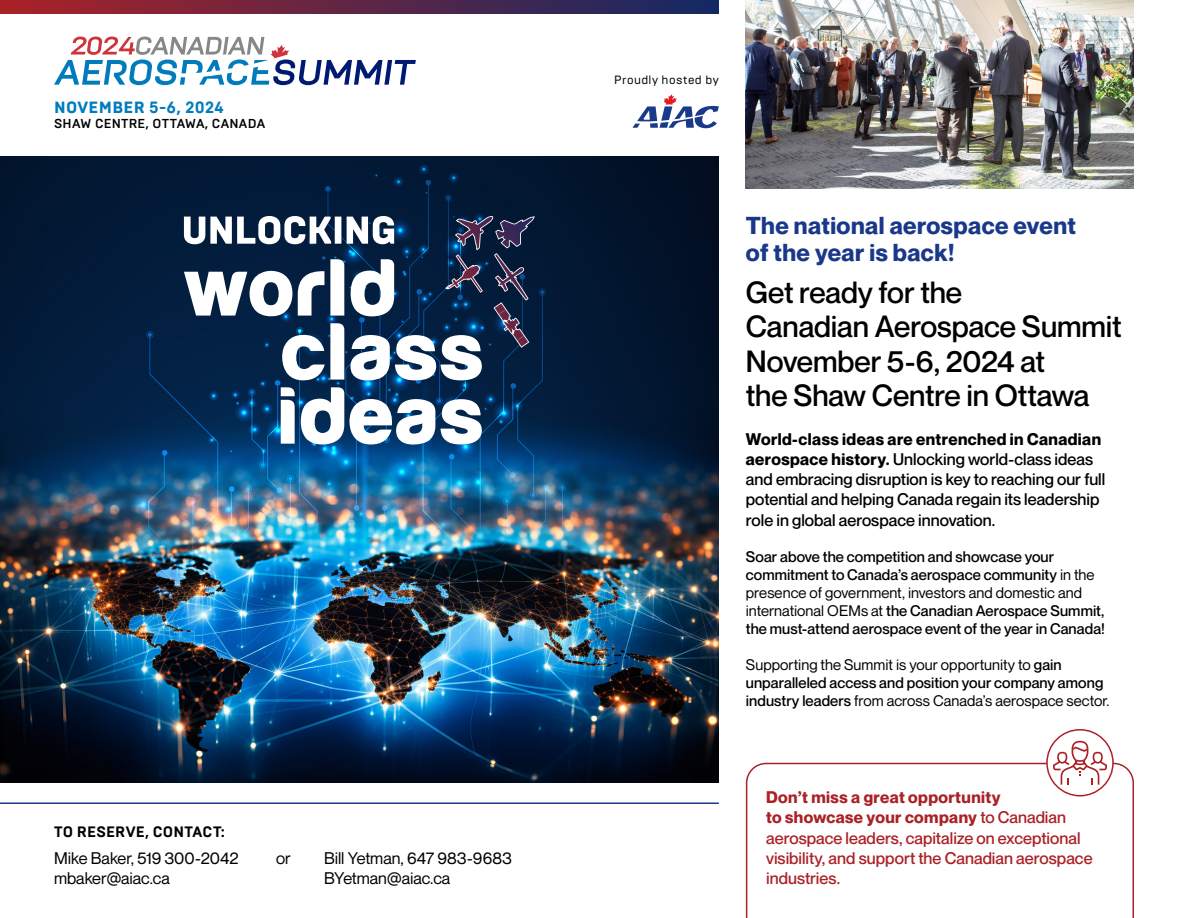
<style>
.page{position:relative;width:1188px;height:918px;background:#fff}
.page>*{position:absolute;margin:0;border:0;box-sizing:border-box;transform-origin:0 0}
.t1{font:500 30px/34.5px "Neue Montreal";letter-spacing:-.005em;color:#000}
.t2{font:700 24px/27px "Neue Montreal";letter-spacing:.02em;color:#19388a}
.t3{font:500 16.5px/20.2px "Neue Montreal";color:#000}
.t4{font:500 16.5px/20.2px "Neue Montreal";color:#aa2227}
.t5{font:16.5px/20.2px "Neue Montreal";color:#000}
.t6{font:800 16.2px "Brutal Type";letter-spacing:.02em;color:#007bbd}
.t7{font:500 15px/18px "Neue Montreal";letter-spacing:.005em;color:#000}
.t8{font:15px/18px "Neue Montreal";letter-spacing:.005em;color:#000}
.t9{font:700 15px "Brutal Type";letter-spacing:.015em;color:#000}
.t10{font:500 12.9px "Brutal Type";letter-spacing:.02em;color:#000}
.t11{font:12px "Brutal Type";letter-spacing:.04em;color:#000}
.s1{font-weight:700}
.s2{font-weight:400}
.s3{font-weight:500}
</style>
<div class="page">
<hr style="left:0;top:802px;width:719px;height:2px;background:#19388a">
<svg style="left:745px;top:762px;width:389px;height:156px"></svg>
<img style="left:746px;top:0;width:388px;height:189px">
<div style="left:1047px;top:730px;width:66px;height:66px;background:#fff;border-radius:50%"></div>
<div style="left:1046px;top:729px;width:68px;height:67px;border:2px solid #aa2227;border-radius:50%"></div>
<svg style="left:1053px;top:741px;width:54px;height:44px"></svg>
<img style="left:0;top:156px;width:719px;height:627px">
<svg style="left:184px;top:216px;width:298px;height:229px"></svg>
<svg style="left:445px;top:216px;width:90px;height:132px;background:#253554"></svg>
<svg style="left:0;top:0;width:719px;height:14px;background:#5e2545"></svg>
<svg style="left:632px;top:94px;width:87px;height:34px"></svg>
<svg style="left:54px;top:37px;width:362px;height:48px"></svg>
<p class="t6" style="left:54px;top:98px;width:171px">NOVEMBER 5-6, 2024</p>
<p class="t10" style="left:54px;top:116px;width:213px">SHAW CENTRE, OTTAWA, CANADA</p>
<p class="t9" style="left:54px;top:823px;width:172px">TO RESERVE, CONTACT:</p>
<p class="t5" style="left:54px;top:848px;width:186px">Mike Baker, 519 300-2042 mbaker@aiac.ca</p>
<p class="t5" style="left:324px;top:848px;width:189px">Bill Yetman, 647 983-9683<br>BYetman@aiac.ca</p>
<p class="t5" style="left:276px;top:848px;width:16px">or</p>
<p class="t11" style="left:614px;top:72px;width:106px">Proudly hosted by</p>
<h2 class="t2" style="left:746px;top:212px;width:331px">The national aerospace event of the year is back!</h2>
<h1 class="t1" style="left:746px;top:275px;width:377px">Get ready for the<br>Canadian Aerospace Summit<br>November 5-6, 2024 at<br>the Shaw Centre in Ottawa</h1>
<p class="t3" style="left:746px;top:429px;width:361px"><span class="s1">World-class ideas are entrenched in Canadian aerospace history.</span> Unlocking world-class ideas and embracing disruption is key to reaching our full potential and helping Canada regain its leadership role in global aerospace innovation.</p>
<p class="t7" style="left:746px;top:547px;width:361px">Soar above the competition and showcase your commitment to Canada’s aerospace community <span class="s2">in the presence of government, investors and domestic and international OEMs at</span> the Canadian Aerospace Summit, the must-attend aerospace event of the year in Canada!</p>
<p class="t8" style="left:746px;top:655px;width:365px">Supporting the Summit is your opportunity to <span class="s3">gain unparalleled access and position your company among industry leaders</span> from across Canada’s aerospace sector.</p>
<p class="t4" style="left:766px;top:787px;width:328px"><span class="s1">Don’t miss a great opportunity<br>to showcase your company</span> to Canadian aerospace leaders, capitalize on exceptional visibility, and support the Canadian aerospace industries.</p>
</div>
